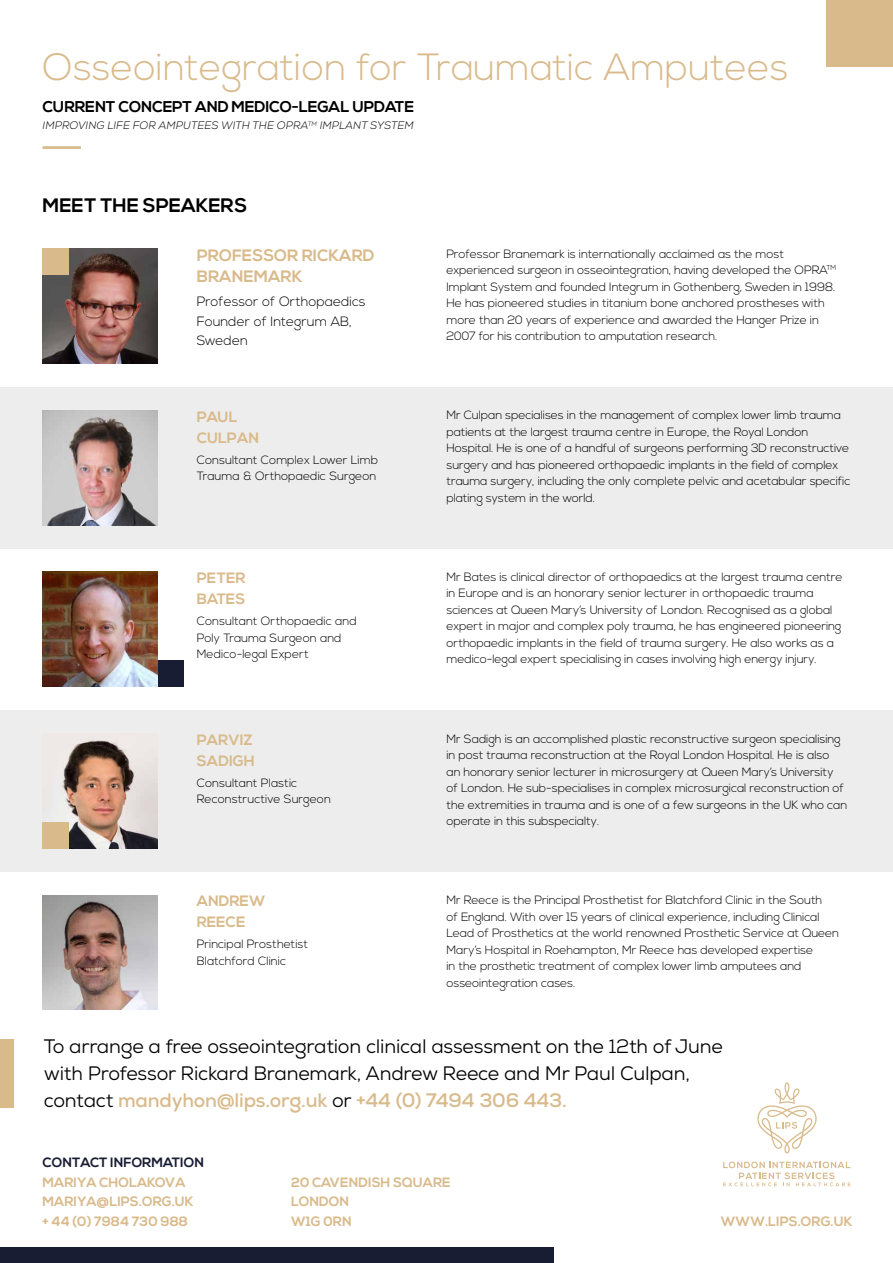
<style>
.page{position:relative;width:893px;height:1263px;background:#fff}
.page>*{position:absolute;margin:0;border:0;box-sizing:border-box;transform-origin:0 0}
.t1{font:300 37.95px "Nexa";color:#d9ba8b}
.t2{font:19.5px/27px "Nexa";letter-spacing:-.01em;color:#000}
.t3{font:700 19.5px "Nexa";color:#000}
.t4{font:700 16.5px/21px "Nexa";color:#d9ba8b}
.t5{font:700 15.6px "Nexa";letter-spacing:-.01em;color:#000}
.t6{font:700 15px/21px "Nexa";color:#d9ba8b}
.t7{font:700 13.5px/19.5px "Nexa";color:#d9ba8b}
.t8{font:300 13.5px/19.5px "Nexa";color:#000}
.t9{font:700 13.5px "Nexa";color:#191d33}
.t10{font:300 12px/16.5px "Nexa";letter-spacing:-.01em;color:#000}
.t11{font:italic 300 10.8px "Nexa";letter-spacing:.005em;color:#000}
.s1{font-weight:700;color:#d9ba8b}
</style>
<div class="page">
<div style="left:0;top:710px;width:893px;height:162px;background:#ededed"></div>
<img style="left:62px;top:739px;width:95px;height:109px">
<div style="left:0;top:387px;width:893px;height:161px;background:#ededed"></div>
<div style="left:0;top:1247px;width:554px;height:16px;background:#191d33"></div>
<div style="left:43px;top:822px;width:26px;height:26px;background:#d9ba8b"></div>
<div style="left:157px;top:661px;width:26px;height:26px;background:#191d33"></div>
<div style="left:0;top:1039px;width:13px;height:69px;background:#d9ba8b"></div>
<div style="left:826px;top:0;width:67px;height:67px;background:#d9ba8b"></div>
<svg style="left:757px;top:1082px;width:60px;height:71px"></svg>
<svg style="left:723px;top:1161px;width:127px;height:25px"></svg>
<hr style="left:43px;top:146px;width:38px;height:3px;background:#d9ba8b">
<img style="left:43px;top:249px;width:114px;height:114px">
<div style="left:43px;top:249px;width:26px;height:26px;background:#d9ba8b"></div>
<img style="left:43px;top:410px;width:114px;height:115px">
<img style="left:43px;top:572px;width:114px;height:115px">
<img style="left:43px;top:895px;width:114px;height:115px">
<h1 class="t1" style="left:43px;top:45px;width:748px">Osseointegration for Traumatic Amputees</h1>
<h3 class="t5" style="left:43px;top:98px;width:373px">CURRENT CONCEPT AND MEDICO-LEGAL UPDATE</h3>
<p class="t11" style="left:43px;top:119px;width:373px">IMPROVING LIFE FOR AMPUTEES WITH THE OPRA<sup>TM</sup> IMPLANT SYSTEM</p>
<h2 class="t3" style="left:43px;top:194px;width:206px">MEET THE SPEAKERS</h2>
<h3 class="t4" style="left:197px;top:245px;width:179px">PROFESSOR RICKARD<br>BRANEMARK</h3>
<p class="t8" style="left:197px;top:292px;width:170px">Professor of Orthopaedics<br>Founder of Integrum AB,<br>Sweden</p>
<p class="t6" style="left:197px;top:406px;width:64px">PAUL<br>CULPAN</p>
<p class="t10" style="left:197px;top:452px;width:183px">Consultant Complex Lower Limb<br>Trauma &amp; Orthopaedic Surgeon</p>
<p class="t6" style="left:197px;top:568px;width:50px">PETER<br>BATES</p>
<p class="t10" style="left:197px;top:613px;width:162px">Consultant Orthopaedic and<br>Poly Trauma Surgeon and<br>Medico-legal Expert</p>
<p class="t6" style="left:197px;top:730px;width:60px">PARVIZ<br>SADIGH</p>
<p class="t10" style="left:197px;top:775px;width:136px">Consultant Plastic<br>Reconstructive Surgeon</p>
<p class="t6" style="left:197px;top:891px;width:70px">ANDREW<br>REECE</p>
<p class="t10" style="left:197px;top:936px;width:113px">Principal Prosthetist<br>Blatchford Clinic</p>
<p class="t10" style="left:446px;top:246px;width:391px">Professor Branemark is internationally acclaimed as the most experienced surgeon in osseointegration, having developed the OPRA<sup>TM </sup>Implant System and founded Integrum in Gothenberg, Sweden in 1998.<br>He has pioneered studies in titanium bone anchored prostheses with more than 20 years of experience and awarded the Hanger Prize in 2007 for his contribution to amputation research.</p>
<p class="t10" style="left:446px;top:407px;width:405px">Mr Culpan specialises in the management of complex lower limb trauma patients at the largest trauma centre in Europe, the Royal London Hospital. He is one of a handful of surgeons performing 3D reconstructive surgery and has pioneered orthopaedic implants in the field of complex trauma surgery, including the only complete pelvic and acetabular specific plating system in the world.</p>
<p class="t10" style="left:446px;top:569px;width:397px">Mr Bates is clinical director of orthopaedics at the largest trauma centre in Europe and is an honorary senior lecturer in orthopaedic trauma sciences at Queen Mary’s University of London. Recognised as a global expert in major and complex poly trauma, he has engineered pioneering orthopaedic implants in the field of trauma surgery. He also works as a medico-legal expert specialising in cases involving high energy injury.</p>
<p class="t10" style="left:446px;top:731px;width:402px">Mr Sadigh is an accomplished plastic reconstructive surgeon specialising in post trauma reconstruction at the Royal London Hospital. He is also<br>an honorary senior lecturer in microsurgery at Queen Mary’s University of London. He sub-specialises in complex microsurgical reconstruction of the extremities in trauma and is one of a few surgeons in the UK who can operate in this subspecialty.</p>
<p class="t10" style="left:446px;top:892px;width:394px">Mr Reece is the Principal Prosthetist for Blatchford Clinic in the South<br>of England. With over 15 years of clinical experience, including Clinical Lead of Prosthetics at the world renowned Prosthetic Service at Queen Mary’s Hospital in Roehampton, Mr Reece has developed expertise<br>in the prosthetic treatment of complex lower limb amputees and osseointegration cases.</p>
<h2 class="t2" style="left:44px;top:1033px;width:680px">To arrange a free osseointegration clinical assessment on the 12th of June with Professor Rickard Branemark, Andrew Reece and Mr Paul Culpan, contact <span class="s1">mandyhon@lips.org.uk</span> or <span class="s1">+44 (0) 7494 306 443.</span></h2>
<p class="t9" style="left:43px;top:1155px;width:163px">CONTACT INFORMATION</p>
<p class="t7" style="left:43px;top:1173px;width:153px">MARIYA CHOLAKOVA<br>MARIYA@LIPS.ORG.UK + 44 (0) 7984 730 988</p>
<p class="t7" style="left:291px;top:1173px;width:161px">20 CAVENDISH SQUARE<br>LONDON<br>W1G 0RN</p>
<p class="t7" style="left:721px;top:1212px;width:133px">WWW.LIPS.ORG.UK</p>
</div>
